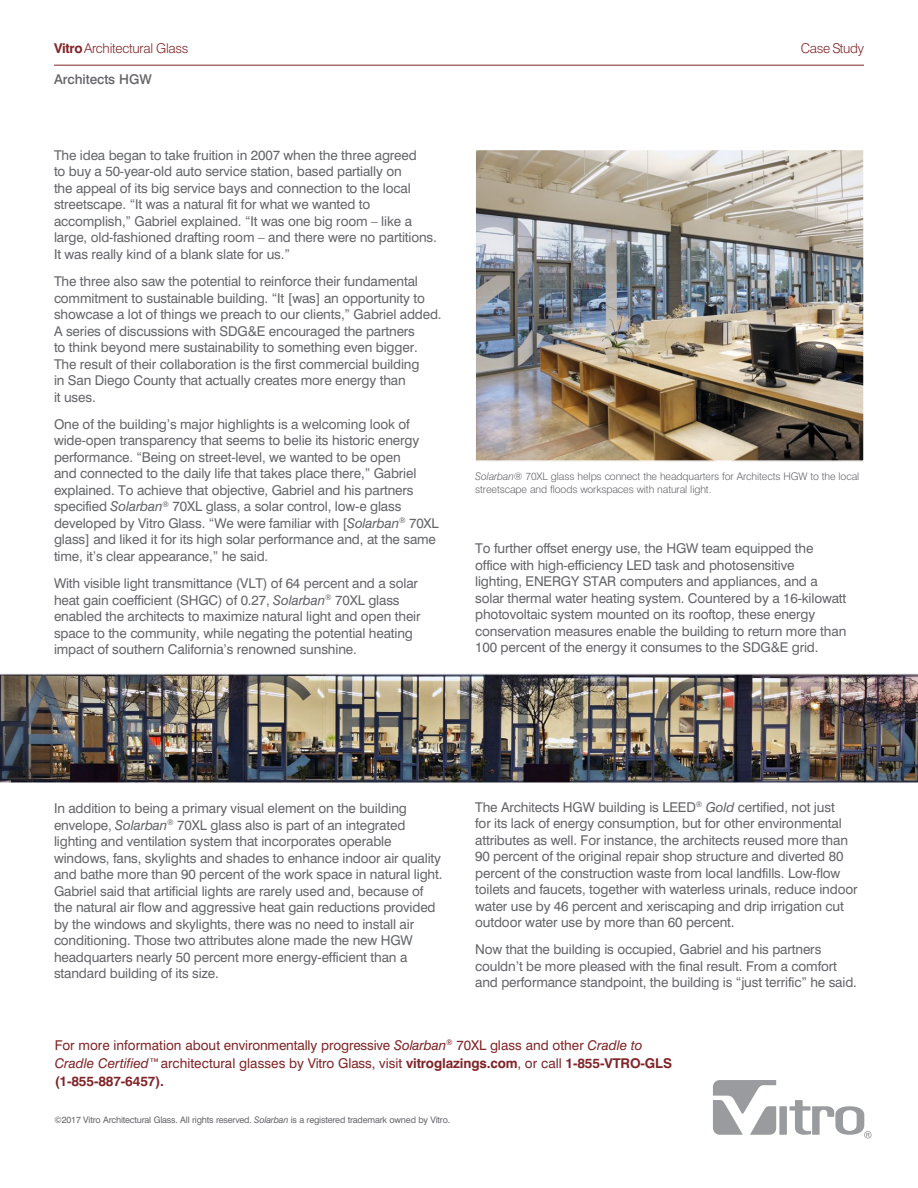
<style>
.page{position:relative;width:918px;height:1188px;background:#fff}
.page>*{position:absolute;margin:0;border:0;box-sizing:border-box;transform-origin:0 0}
.BC{font:13.5px/16.5px "Swiss 721 BT";letter-spacing:-.01em;color:#646569}
.t1{font:13.5px/18px "Swiss 721 BT";color:#802528}
.t2{font:300 13.5px "Swiss 721 BT";letter-spacing:-.02em;color:#802528}
.t3{font:500 13.5px "Swiss 721 BT";letter-spacing:-.005em;color:#646569}
.t4{font:300 10.5px/12.6px "Swiss 721 BT";letter-spacing:-.01em;color:#646569}
.t5{font:9px "Swiss 721 BT";letter-spacing:-.02em;color:#646569}
.s1{font-weight:700}
.s2{font-style:italic}
</style>
<div class="page">
<hr style="left:54px;top:65px;width:810px;height:1px;background:#802528">
<img style="left:477px;top:152px;width:385px;height:307px">
<div style="left:474px;top:149px;width:391px;height:313px;border:2px solid #fff"></div>
<svg style="left:713px;top:1080px;width:159px;height:58px"></svg>
<img style="left:0;top:673px;width:918px;height:110px">
<p class="t2" style="left:54px;top:40px;width:136px"><span class="s1">Vitro</span> Architectural Glass</p>
<p class="t2" style="left:801px;top:40px;width:65px">Case Study</p>
<p class="t3" style="left:54px;top:71px;width:99px">Architects HGW</p>
<p class="BC" style="left:54px;top:147px;width:384px">The idea began to take fruition in 2007 when the three agreed<br>to buy a 50-year-old auto service station, based partially on<br>the appeal of its big service bays and connection to the local streetscape. “It was a natural fit for what we wanted to accomplish,” Gabriel explained. “It was one big room – like a large, old-fashioned drafting room – and there were no partitions.<br>It was really kind of a blank slate for us.”</p>
<p class="BC" style="left:54px;top:273px;width:389px">The three also saw the potential to reinforce their fundamental commitment to sustainable building. “It [was] an opportunity to showcase a lot of things we preach to our clients,” Gabriel added.<br>A series of discussions with SDG&amp;E encouraged the partners<br>to think beyond mere sustainability to something even bigger.<br>The result of their collaboration is the first commercial building<br>in San Diego County that actually creates more energy than<br>it uses.</p>
<p class="BC" style="left:54px;top:416px;width:386px">One of the building’s major highlights is a welcoming look of wide-open transparency that seems to belie its historic energy performance. “Being on street-level, we wanted to be open<br>and connected to the daily life that takes place there,” Gabriel explained. To achieve that objective, Gabriel and his partners specified <span class="s2">Solarban</span><sup>®</sup> 70XL glass, a solar control, low-e glass developed by Vitro Glass. “We were familiar with [<span class="s2">Solarban</span><sup>®</sup> 70XL glass] and liked it for its high solar performance and, at the same time, it’s clear appearance,” he said.</p>
<p class="BC" style="left:54px;top:575px;width:368px">With visible light transmittance (VLT) of 64 percent and a solar heat gain coefficient (SHGC) of 0.27, <span class="s2">Solarban</span><sup>®</sup> 70XL glass enabled the architects to maximize natural light and open their space to the community, while negating the potential heating impact of southern California’s renowned sunshine.</p>
<p class="t4" style="left:475px;top:470px;width:386px"><span class="s2">Solarban®</span> 70XL glass helps connect the headquarters for Architects HGW to the local streetscape and floods workspaces with natural light.</p>
<p class="BC" style="left:475px;top:540px;width:373px">To further offset energy use, the HGW team equipped the office with high-efficiency LED task and photosensitive<br>lighting, ENERGY STAR computers and appliances, and a solar thermal water heating system. Countered by a 16-kilowatt photovoltaic system mounted on its rooftop, these energy conservation measures enable the building to return more than 100 percent of the energy it consumes to the SDG&amp;E grid.</p>
<p class="BC" style="left:54px;top:800px;width:390px">In addition to being a primary visual element on the building envelope, <span class="s2">Solarban</span><sup>®</sup> 70XL glass also is part of an integrated lighting and ventilation system that incorporates operable windows, fans, skylights and shades to enhance indoor air quality and bathe more than 90 percent of the work space in natural light.<br>Gabriel said that artificial lights are rarely used and, because of the natural air flow and aggressive heat gain reductions provided by the windows and skylights, there was no need to install air conditioning. Those two attributes alone made the new HGW headquarters nearly 50 percent more energy-efficient than a standard building of its size.</p>
<p class="BC" style="left:475px;top:798px;width:384px">The Architects HGW building is LEED<sup>®</sup> <span class="s2">Gold</span> certified, not just<br>for its lack of energy consumption, but for other environmental attributes as well. For instance, the architects reused more than 90 percent of the original repair shop structure and diverted 80 percent of the construction waste from local landfills. Low-flow toilets and faucets, together with waterless urinals, reduce indoor water use by 46 percent and xeriscaping and drip irrigation cut outdoor water use by more than 60 percent.</p>
<p class="BC" style="left:475px;top:941px;width:383px">Now that the building is occupied, Gabriel and his partners couldn’t be more pleased with the final result. From a comfort and performance standpoint, the building is “just terrific” he said.</p>
<p class="t1" style="left:55px;top:1036px;width:619px">For more information about environmentally progressive <span class="s2">Solarban</span><sup>®</sup> 70XL glass and other <span class="s2">Cradle to<br>Cradle Certified™</span>architectural glasses by Vitro Glass, visit <span class="s1">vitroglazings.com</span>, or call <span class="s1">1-855-VTRO-GLS (1-855-887-6457).</span></p>
<p class="t5" style="left:54px;top:1114px;width:397px">©2017 Vitro Architectural Glass. All rights reserved. <span class="s2">Solarban</span> is a registered trademark owned by Vitro.</p>
</div>
